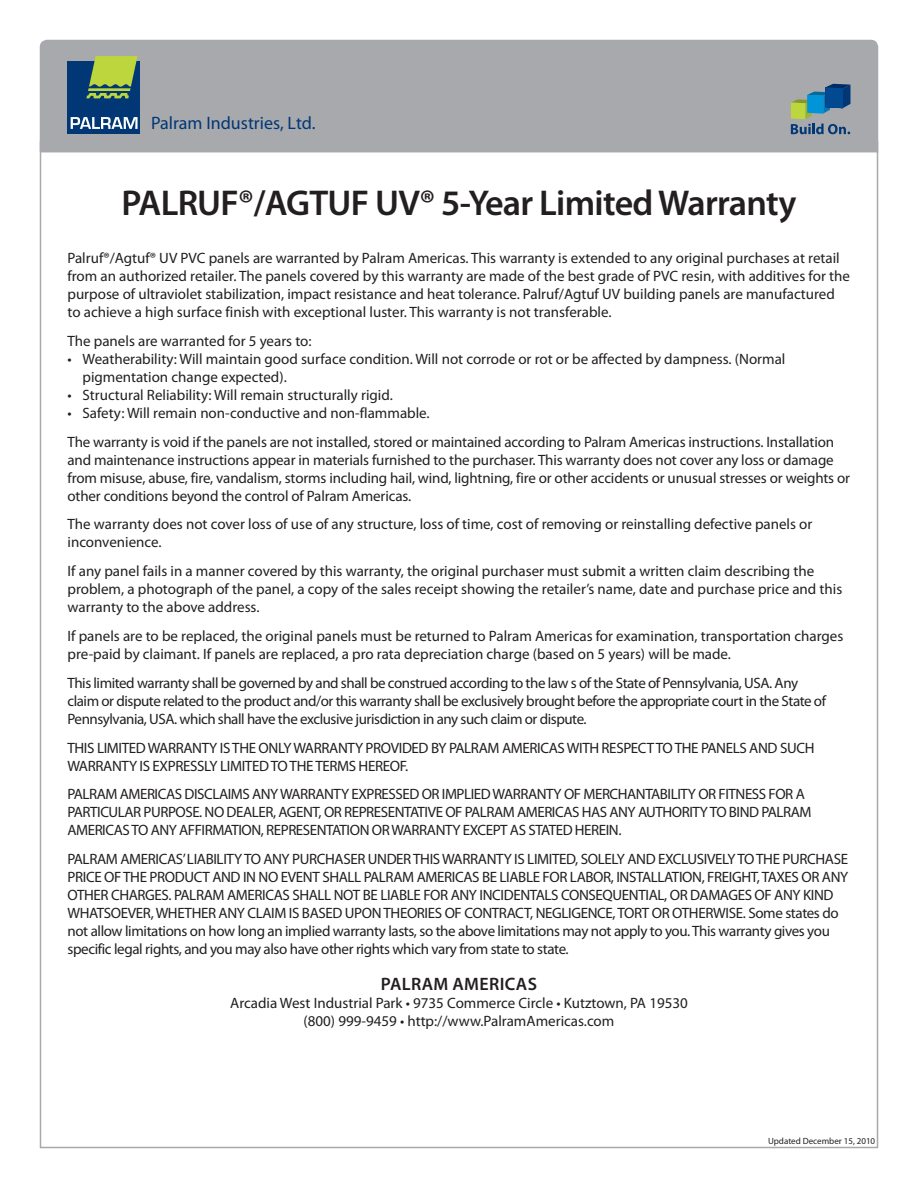
<style>
.page{position:relative;width:918px;height:1188px;background:#fff}
.page>*{position:absolute;margin:0;border:0;box-sizing:border-box;transform-origin:0 0}
.t1{font:600 36px "Myriad Pro";letter-spacing:-.02em;color:#231f20}
.t2{font:18px "Myriad Pro";color:#013775}
.Numbered_Paragraph{font:600 18px "Myriad Pro";letter-spacing:.02em;color:#231f20}
.Numbered_Paragraph-2{font:15px/18px "Myriad Pro";letter-spacing:-.01em;color:#231f20}
.Numbered_Paragraph-3{font:15px/18px "Myriad Pro";letter-spacing:-.03em;color:#231f20}
.Numbered_Paragraph-4{font:9px "Myriad Pro";color:#231f20}
</style>
<div class="page">
<div style="left:39px;top:39px;width:840px;height:115px;background:#a8a9ad"></div>
<div style="left:68px;top:61px;width:72px;height:73px;background:#013775"></div>
<svg style="left:71px;top:117px;width:67px;height:12px"></svg>
<svg style="left:86px;top:56px;width:52px;height:42px"></svg>
<svg style="left:791px;top:84px;width:59px;height:50px;background:#628997"></svg>
<p class="t2" style="left:151px;top:113px;width:166px">Palram Industries, Ltd.</p>
<p class="t1" style="left:122px;top:180px;width:676px">PALRUF®/AGTUF UV® 5-Year Limited Warranty</p>
<p class="Numbered_Paragraph-2" style="left:68px;top:249px;width:784px">Palruf®/Agtuf® UV PVC panels are warranted by Palram Americas. This warranty is extended to any original purchases at retail from an authorized retailer. The panels covered by this warranty are made of the best grade of PVC resin, with additives for the purpose of ultraviolet stabilization, impact resistance and heat tolerance. Palruf/Agtuf UV building panels are manufactured to achieve a high surface finish with exceptional luster. This warranty is not transferable.</p>
<p class="Numbered_Paragraph-2" style="left:68px;top:332px;width:246px">The panels are warranted for 5 years to:</p>
<p class="Numbered_Paragraph-2" style="left:82px;top:350px;width:705px;text-indent:-15px">• Weatherability: Will maintain good surface condition. Will not corrode or rot or be affected by dampness. (Normal pigmentation change expected).</p>
<p class="Numbered_Paragraph-2" style="left:68px;top:386px;width:327px">• Structural Reliability: Will remain structurally rigid.</p>
<p class="Numbered_Paragraph-2" style="left:68px;top:404px;width:364px">• Safety: Will remain non-conductive and non-flammable.</p>
<p class="Numbered_Paragraph-2" style="left:68px;top:433px;width:784px">The warranty is void if the panels are not installed, stored or maintained according to Palram Americas instructions. Installation and maintenance instructions appear in materials furnished to the purchaser. This warranty does not cover any loss or damage from misuse, abuse, fire, vandalism, storms including hail, wind, lightning, fire or other accidents or unusual stresses or weights or other conditions beyond the control of Palram Americas.</p>
<p class="Numbered_Paragraph-2" style="left:68px;top:516px;width:746px">The warranty does not cover loss of use of any structure, loss of time, cost of removing or reinstalling defective panels or inconvenience.</p>
<p class="Numbered_Paragraph-2" style="left:68px;top:563px;width:776px">If any panel fails in a manner covered by this warranty, the original purchaser must submit a written claim describing the problem, a photograph of the panel, a copy of the sales receipt showing the retailer’s name, date and purchase price and this warranty to the above address.</p>
<p class="Numbered_Paragraph-2" style="left:68px;top:627px;width:777px">If panels are to be replaced, the original panels must be returned to Palram Americas for examination, transportation charges pre-paid by claimant. If panels are replaced, a pro rata depreciation charge (based on 5 years) will be made.</p>
<p class="Numbered_Paragraph-3" style="left:68px;top:674px;width:760px">This limited warranty shall be governed by and shall be construed according to the law s of the State of Pennsylvania, USA. Any claim or dispute related to the product and/or this warranty shall be exclusively brought before the appropriate court in the State of<br>Pennsylvania, USA. which shall have the exclusive jurisdiction in any such claim or dispute.</p>
<p class="Numbered_Paragraph-2" style="left:68px;top:739px;width:748px">THIS LIMITEDWARRANTY ISTHE ONLYWARRANTY PROVIDED BY PALRAM AMERICASWITH RESPECTTOTHE PANELS AND SUCH<br>WARRANTY IS EXPRESSLY LIMITEDTOTHETERMS HEREOF.</p>
<p class="Numbered_Paragraph-3" style="left:68px;top:786px;width:746px">PALRAM AMERICAS DISCLAIMS ANYWARRANTY EXPRESSED OR IMPLIEDWARRANTY OF MERCHANTABILITY OR FITNESS FOR A<br>PARTICULAR PURPOSE. NO DEALER, AGENT, OR REPRESENTATIVE OF PALRAM AMERICAS HAS ANY AUTHORITYTO BIND PALRAM<br>AMERICASTO ANY AFFIRMATION, REPRESENTATION ORWARRANTY EXCEPT AS STATED HEREIN.</p>
<p class="Numbered_Paragraph-2" style="left:68px;top:851px;width:782px">PALRAM AMERICAS’LIABILITYTO ANY PURCHASER UNDERTHISWARRANTY IS LIMITED, SOLELY AND EXCLUSIVELYTOTHE PURCHASE PRICE OFTHE PRODUCT AND IN NO EVENT SHALL PALRAM AMERICAS BE LIABLE FOR LABOR, INSTALLATION, FREIGHT,TAXES OR ANY OTHER CHARGES. PALRAM AMERICAS SHALL NOT BE LIABLE FOR ANY INCIDENTALS CONSEQUENTIAL, OR DAMAGES OF ANY KIND WHATSOEVER,WHETHER ANY CLAIM IS BASED UPONTHEORIES OF CONTRACT, NEGLIGENCE,TORT OR OTHERWISE. Some states do not allow limitations on how long an implied warranty lasts, so the above limitations may not apply to you. This warranty gives you specific legal rights, and you may also have other rights which vary from state to state.</p>
<p class="Numbered_Paragraph" style="left:381px;top:973px;width:158px">PALRAM AMERICAS</p>
<p class="Numbered_Paragraph-2" style="left:230px;top:995px;width:459px">Arcadia West Industrial Park • 9735 Commerce Circle • Kutztown, PA 19530</p>
<p class="Numbered_Paragraph-2" style="left:304px;top:1013px;width:312px">(800) 999-9459 • http://www.PalramAmericas.com</p>
<p class="Numbered_Paragraph-4" style="left:768px;top:1136px;width:109px">Updated December 15, 2010</p>
</div>
